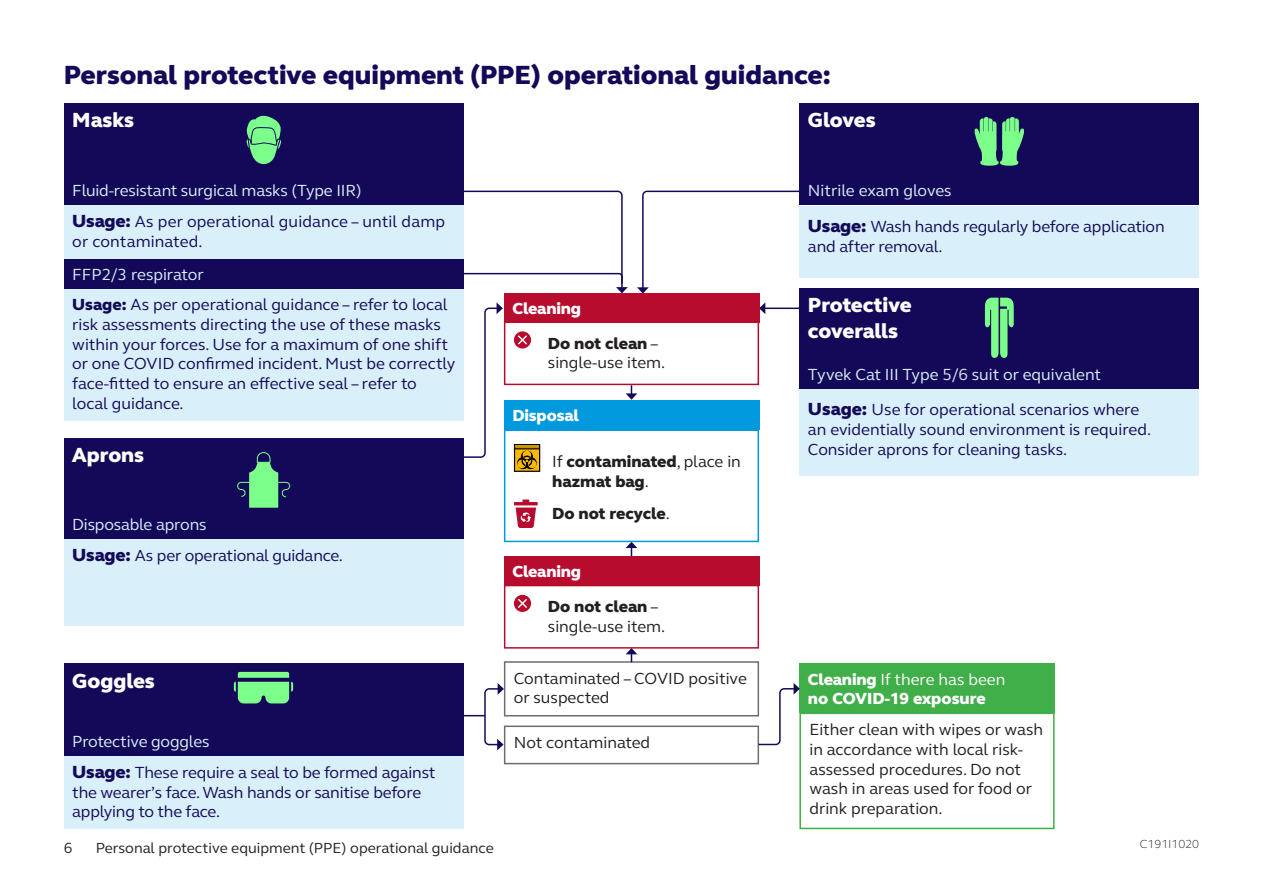
<style>
.page{position:relative;width:1263px;height:893px;background:#fff}
.page>*{position:absolute;margin:0;border:0;box-sizing:border-box;transform-origin:0 0}
.t1{font:800 27px "FS Elliot Pro";color:#140958}
.t2{font:800 21px/25.2px "FS Elliot Pro";color:#fff}
.t3{font:16.5px/19.8px "FS Elliot Pro";color:#140958}
.t4{font:16.5px/19.8px "FS Elliot Pro";color:#231f20}
.t5{font:16.5px "FS Elliot Pro";letter-spacing:-.01em;color:#d9f0fa}
.t6{font:800 16.5px/19.8px "FS Elliot Pro";letter-spacing:-.01em;color:#fff}
.t7{font:800 16.5px/19.8px "FS Elliot Pro";color:#231f20}
.t8{font:15px "FS Elliot Pro";color:#231f20}
.t9{font:300 12px "FS Elliot Pro";color:#231f20}
.s1{font-weight:800;font-size:18px}
.s2{font-weight:800}
.s3{font-weight:400}
</style>
<div class="page">
<svg style="left:626px;top:542px;width:11px;height:14px"></svg>
<svg style="left:626px;top:385px;width:11px;height:15px"></svg>
<div style="left:64px;top:103px;width:399px;height:72px;background:#140958"></div>
<svg style="left:246px;top:115px;width:35px;height:50px"></svg>
<div style="left:64px;top:205px;width:399px;height:55px;background:#d9f0fa"></div>
<svg style="left:514px;top:331px;width:17px;height:17px"></svg>
<div style="left:504px;top:321px;width:255px;height:64px;border:2px solid #b80c2f"></div>
<div style="left:799px;top:103px;width:400px;height:72px;background:#140958"></div>
<div style="left:64px;top:289px;width:399px;height:132px;background:#d9f0fa"></div>
<svg style="left:974px;top:117px;width:50px;height:49px"></svg>
<div style="left:64px;top:175px;width:399px;height:30px;background:#140958"></div>
<div style="left:64px;top:259px;width:399px;height:30px;background:#140958"></div>
<div style="left:799px;top:206px;width:400px;height:71px;background:#d9f0fa"></div>
<div style="left:799px;top:175px;width:400px;height:30px;background:#140958"></div>
<div style="left:64px;top:438px;width:399px;height:72px;background:#140958"></div>
<div style="left:64px;top:539px;width:399px;height:86px;background:#d9f0fa"></div>
<div style="left:64px;top:509px;width:399px;height:30px;background:#140958"></div>
<div style="left:799px;top:288px;width:400px;height:72px;background:#140958"></div>
<div style="left:799px;top:389px;width:400px;height:86px;background:#d9f0fa"></div>
<div style="left:799px;top:359px;width:400px;height:30px;background:#140958"></div>
<svg style="left:985px;top:298px;width:29px;height:60px"></svg>
<svg style="left:237px;top:452px;width:53px;height:56px"></svg>
<div style="left:64px;top:663px;width:399px;height:64px;background:#140958"></div>
<div style="left:64px;top:756px;width:399px;height:72px;background:#d9f0fa"></div>
<div style="left:64px;top:726px;width:399px;height:30px;background:#140958"></div>
<svg style="left:234px;top:672px;width:59px;height:31px"></svg>
<div style="left:504px;top:556px;width:255px;height:30px;background:#b80c2f"></div>
<div style="left:504px;top:400px;width:255px;height:29px;background:#09d"></div>
<svg style="left:514px;top:444px;width:26px;height:28px"></svg>
<svg style="left:514px;top:499px;width:24px;height:29px"></svg>
<div style="left:504px;top:429px;width:255px;height:113px;border:2px solid #09d"></div>
<div style="left:504px;top:661px;width:255px;height:55px;border:2px solid #6c6d70"></div>
<div style="left:799px;top:713px;width:255px;height:116px;border:2px solid #40ae49"></div>
<svg style="left:637px;top:190px;width:169px;height:104px"></svg>
<hr style="left:765px;top:308px;width:35px;height:1px;background:#140958">
<svg style="left:759px;top:302px;width:6px;height:12px"></svg>
<svg style="left:463px;top:190px;width:165px;height:103px"></svg>
<div style="left:504px;top:293px;width:255px;height:30px;background:#b80c2f"></div>
<div style="left:799px;top:663px;width:255px;height:50px;background:#40ae49"></div>
<svg style="left:514px;top:595px;width:17px;height:17px"></svg>
<div style="left:504px;top:585px;width:255px;height:64px;border:2px solid #b80c2f"></div>
<div style="left:504px;top:725px;width:255px;height:39px;border:2px solid #6c6d70"></div>
<svg style="left:626px;top:648px;width:11px;height:14px"></svg>
<svg style="left:463px;top:683px;width:41px;height:67px"></svg>
<svg style="left:757px;top:683px;width:43px;height:63px"></svg>
<svg style="left:463px;top:302px;width:40px;height:157px"></svg>
<p class="t1" style="left:64px;top:57px;width:768px">Personal protective equipment (PPE) operational guidance:</p>
<p class="t2" style="left:72px;top:108px;width:63px">Masks</p>
<p class="t2" style="left:808px;top:108px;width:69px">Gloves</p>
<p class="t5" style="left:72px;top:180px;width:291px">Fluid-resistant surgical masks (Type IIR)</p>
<p class="t3" style="left:72px;top:211px;width:374px"><span class="s1">Usage:</span> As per operational guidance – until damp or contaminated.</p>
<p class="t5" style="left:72px;top:264px;width:133px">FFP2/3 respirator</p>
<p class="t3" style="left:72px;top:294px;width:384px"><span class="s2">Usage:</span> As per operational guidance – refer to local risk assessments directing the use of these masks within your forces. Use for a maximum of one shift or one COVID confirmed incident. Must be correctly face-fitted to ensure an effective seal – refer to local guidance.</p>
<p class="t2" style="left:72px;top:442px;width:73px">Aprons</p>
<p class="t5" style="left:72px;top:514px;width:136px">Disposable aprons</p>
<p class="t3" style="left:72px;top:545px;width:272px"><span class="s1">Usage:</span> As per operational guidance.</p>
<p class="t2" style="left:72px;top:668px;width:84px">Goggles</p>
<p class="t5" style="left:72px;top:730px;width:139px">Protective goggles</p>
<p class="t3" style="left:72px;top:762px;width:365px"><span class="s1">Usage:</span> These require a seal to be formed against the wearer’s face. Wash hands or sanitise before applying to the face.</p>
<p class="t8" style="left:64px;top:838px;width:10px">6</p>
<p class="t8" style="left:96px;top:838px;width:400px">Personal protective equipment (PPE) operational guidance</p>
<p class="t6" style="left:512px;top:299px;width:70px">Cleaning</p>
<p class="t4" style="left:548px;top:333px;width:119px"><span class="s2">Do not clean</span> – single-use item.</p>
<p class="t6" style="left:512px;top:405px;width:68px">Disposal</p>
<p class="t7" style="left:552px;top:452px;width:190px"><span class="s3">If</span> contaminated<span class="s3">, place in </span>hazmat bag<span class="s3">.</span></p>
<p class="t7" style="left:552px;top:503px;width:119px">Do not recycle<span class="s3">.</span></p>
<p class="t6" style="left:512px;top:561px;width:70px">Cleaning</p>
<p class="t4" style="left:548px;top:596px;width:119px"><span class="s2">Do not clean</span> – single-use item.</p>
<p class="t4" style="left:514px;top:668px;width:234px">Contaminated – COVID positive or suspected</p>
<p class="t4" style="left:514px;top:732px;width:138px">Not contaminated</p>
<p class="t5" style="left:808px;top:180px;width:145px">Nitrile exam gloves</p>
<p class="t3" style="left:808px;top:216px;width:358px"><span class="s1">Usage:</span> Wash hands regularly before application and after removal.</p>
<p class="t2" style="left:808px;top:293px;width:105px">Protective coveralls</p>
<p class="t5" style="left:808px;top:364px;width:295px">Tyvek Cat III Type 5/6 suit or equivalent</p>
<p class="t3" style="left:808px;top:399px;width:345px"><span class="s1">Usage:</span> Use for operational scenarios where an evidentially sound environment is required.<br>Consider aprons for cleaning tasks.</p>
<p class="t6" style="left:808px;top:669px;width:199px">Cleaning <span class="s3">If there has been </span>no COVID-19 exposure</p>
<p class="t4" style="left:809px;top:719px;width:235px">Either clean with wipes or wash in accordance with local risk&shy;assessed procedures. Do not wash in areas used for food or drink preparation.</p>
<p class="t9" style="left:1140px;top:836px;width:61px">C191I1020</p>
</div>
